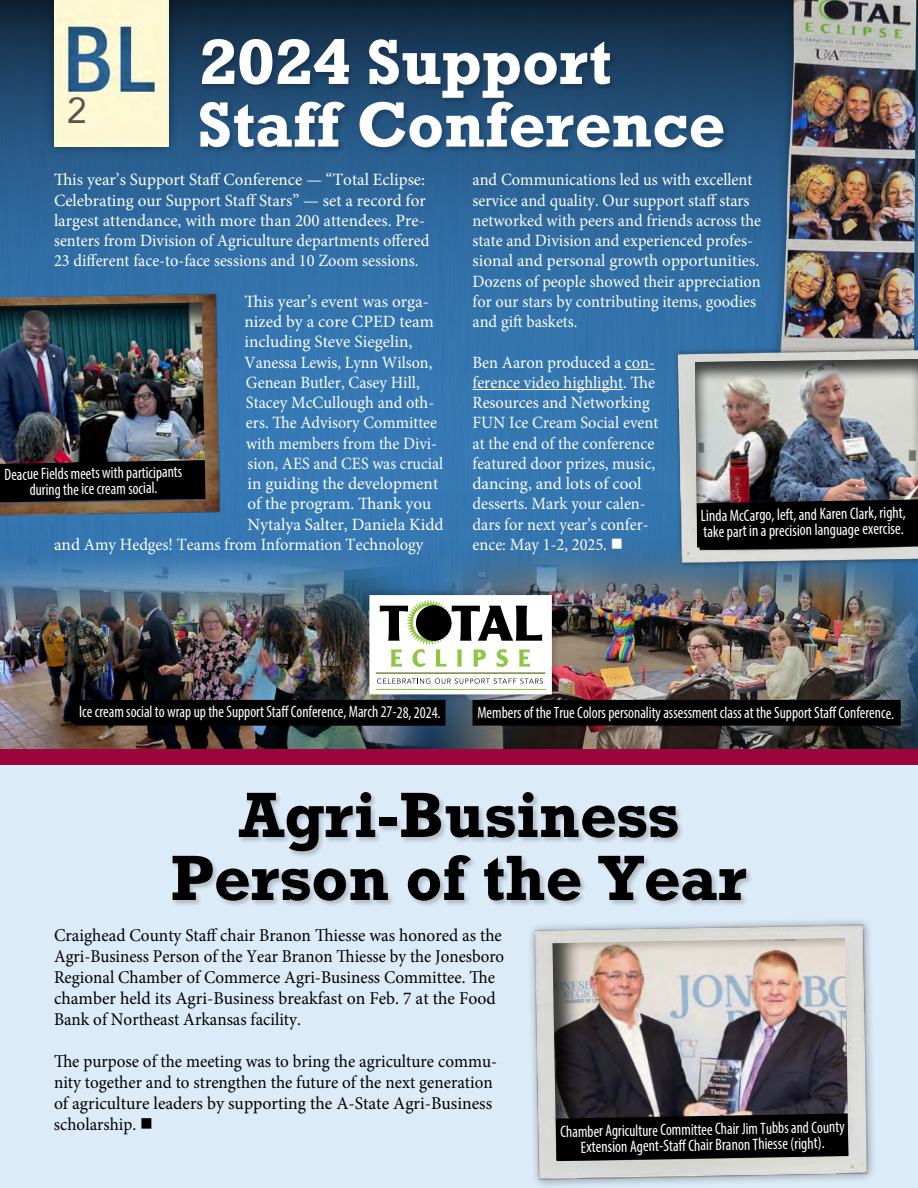
<style>
.page{position:relative;width:918px;height:1188px;background:#fff}
.page>*{position:absolute;margin:0;border:0;box-sizing:border-box;transform-origin:0 0}
.t1{font:700 60px/63px "Rockwell";color:#000;text-align:center}
.t2{font:700 60px "Rockwell";color:#fff}
.t3{font:36px "Avenir";color:#5e514e}
.t4{font:18px/21px "Minion Pro";color:#000;scale:.96 1}
.t5{font:18px/21px "Minion Pro";color:#000;scale:.95 1}
.t6{font:17.25px/20.2px "Minion Pro";color:#fff;scale:.95 1}
.t7{font:17.25px/20.2px "Minion Pro";color:#fff}
.t8{font:17.25px "Minion Pro";color:#fff;scale:.93 1}
.t9{font:17.25px "Minion Pro";color:#fff;scale:.94 1}
.t10{font:condensed 16.5px/15.8px "Myriad Pro";letter-spacing:-.005em;color:#fff;text-align:center;scale:.93 1}
.t11{font:condensed 16.5px/15.8px "Myriad Pro";letter-spacing:-.005em;color:#fff;scale:.95 1}
</style>
<div class="page">
<svg style="left:0;top:0;width:761px;height:440px;background:#2b6294"></svg>
<div style="left:0;top:440px;width:918px;height:335px;background:#3578b4"></div>
<div style="left:0;top:765px;width:918px;height:423px;background:#dcebf8"></div>
<div style="left:44px;top:0;width:135px;height:157px;background:#000;opacity:.35"></div>
<img style="left:54px;top:0;width:115px;height:147px">
<div style="left:200px;top:38px;width:417px;height:67px;background:#000;opacity:.2"></div>
<div style="left:199px;top:101px;width:531px;height:53px;background:#000;opacity:.2"></div>
<img style="left:435px;top:515px;width:483px;height:235px">
<img style="left:0;top:529px;width:435px;height:221px">
<div style="left:0;top:750px;width:918px;height:15px;background:#9d053b"></div>
<div style="left:75px;top:700px;width:370px;height:26px;background:#000"></div>
<div style="left:472px;top:700px;width:429px;height:26px;background:#000"></div>
<div style="left:360px;top:586px;width:201px;height:117px;background:#000;opacity:.35"></div>
<div style="left:369px;top:595px;width:183px;height:99px;background:#fff;border:2px solid #fff"></div>
<svg style="left:380px;top:599px;width:162px;height:68px"></svg>
<svg style="left:377px;top:678px;width:166px;height:6px"></svg>
<hr style="left:376px;top:673px;width:169px;height:1px;background:#8dc640">
<hr style="left:376px;top:689px;width:169px;height:1px;background:#8dc640">
<hr style="left:625px;top:369px;width:30px;height:1px;background:#fff">
<hr style="left:472px;top:389px;width:151px;height:1px;background:#fff">
<img style="left:761px;top:0;width:157px;height:340px">
<img style="left:664px;top:340px;width:254px;height:236px">
<img style="left:683px;top:348px;width:235px;height:200px">
<img style="left:0;top:278px;width:237px;height:251px">
<img style="left:0;top:292px;width:217px;height:210px">
<img style="left:520px;top:900px;width:369px;height:288px">
<img style="left:540px;top:924px;width:311px;height:249px">
<svg style="left:556px;top:1113px;width:292px;height:48px;background:#100f0f"></svg>
<div style="left:172px;top:791px;width:581px;height:116px;background:#000;opacity:.2"></div>
<h2 class="t3" style="left:67px;top:82px;width:22px">2</h2>
<h1 class="t2" style="left:199px;top:23px;width:414px">2024 Support</h1>
<h1 class="t2" style="left:198px;top:86px;width:529px">Staff Conference</h1>
<p class="t7" style="left:54px;top:170px;width:377px">This year’s Support Staff Conference — “Total Eclipse:<br>Celebrating our Support Staff Stars” — set a record for largest attendance, with more than 200 attendees. Pre&shy;senters from Division of Agriculture departments offered 23 different face-to-face sessions and 10 Zoom sessions.</p>
<p class="t7" style="left:244px;top:291px;width:186px">This year’s event was orga-</p>
<p class="t7" style="left:244px;top:312px;width:191px">nized by a core CPED team</p>
<p class="t7" style="left:244px;top:332px;width:169px">including Steve Siegelin,</p>
<p class="t8" style="left:244px;top:351px;width:204px">Vanessa Lewis, Lynn Wilson,</p>
<p class="t6" style="left:246px;top:372px;width:184px">Genean Butler, Casey Hill,</p>
<p class="t6" style="left:246px;top:393px;width:200px">Stacey McCullough and oth-</p>
<p class="t6" style="left:246px;top:413px;width:203px">ers. The Advisory Committee</p>
<p class="t9" style="left:246px;top:432px;width:205px">with members from the Divi-</p>
<p class="t8" style="left:248px;top:452px;width:212px">sion, AES and CES was crucial</p>
<p class="t7" style="left:248px;top:474px;width:192px">in guiding the development</p>
<p class="t7" style="left:248px;top:494px;width:185px">of the program. Thank you</p>
<p class="t7" style="left:248px;top:514px;width:198px">Nytalya Salter, Daniela Kidd</p>
<p class="t7" style="left:54px;top:534px;width:371px">and Amy Hedges! Teams from Information Technology</p>
<p class="t10" style="left:4px;top:466px;width:193px;rotate:-1deg">Deacue Fields meets with participants during the ice cream social.</p>
<p class="t6" style="left:472px;top:170px;width:305px">and Communications led us with excellent service and quality. Our support staff stars networked with peers and friends across the state and Division and experienced profes&shy;sional and personal growth opportunities.<br>Dozens of people showed their appreciation for our stars by contributing items, goodies and gift baskets.</p>
<p class="t6" style="left:472px;top:352px;width:197px">Ben Aaron produced a con&shy;ference video highlight. The<br>Resources and Networking<br>FUN Ice Cream Social event at the end of the conference featured door prizes, music, dancing, and lots of cool desserts. Mark your calen&shy;dars for next year’s confer&shy;ence: May 1-2, 2025. ■</p>
<p class="t11" style="left:701px;top:508px;width:218px;rotate:-1deg">Linda McCargo, left, and Karen Clark, right, take part in a precision language exercise.</p>
<p class="t10" style="left:79px;top:704px;width:390px">Ice cream social to wrap up the Support Staff Conference, March 27-28, 2024.</p>
<p class="t10" style="left:477px;top:705px;width:450px">Members of the True Colors personality assessment class at the Support Staff Conference.</p>
<h1 class="t1" style="left:171px;top:783px;width:578px">Agri-Business<br>Person of the Year</h1>
<p class="t4" style="left:54px;top:925px;width:471px">Craighead County Staff chair Branon Thiesse was honored as the Agri-Business Person of the Year Branon Thiesse by the Jonesboro Regional Chamber of Commerce Agri-Business Committee. The chamber held its Agri-Business breakfast on Feb. 7 at the Food Bank of Northeast Arkansas facility.</p>
<p class="t5" style="left:54px;top:1051px;width:468px">The purpose of the meeting was to bring the agriculture commu&shy;nity together and to strengthen the future of the next generation of agriculture leaders by supporting the A-State Agri-Business scholarship. ■</p>
<p class="t10" style="left:560px;top:1124px;width:307px;rotate:-1deg">Chamber Agriculture Committee Chair Jim Tubbs and County<br>Extension Agent-Staff Chair Branon Thiesse (right).</p>
</div>
